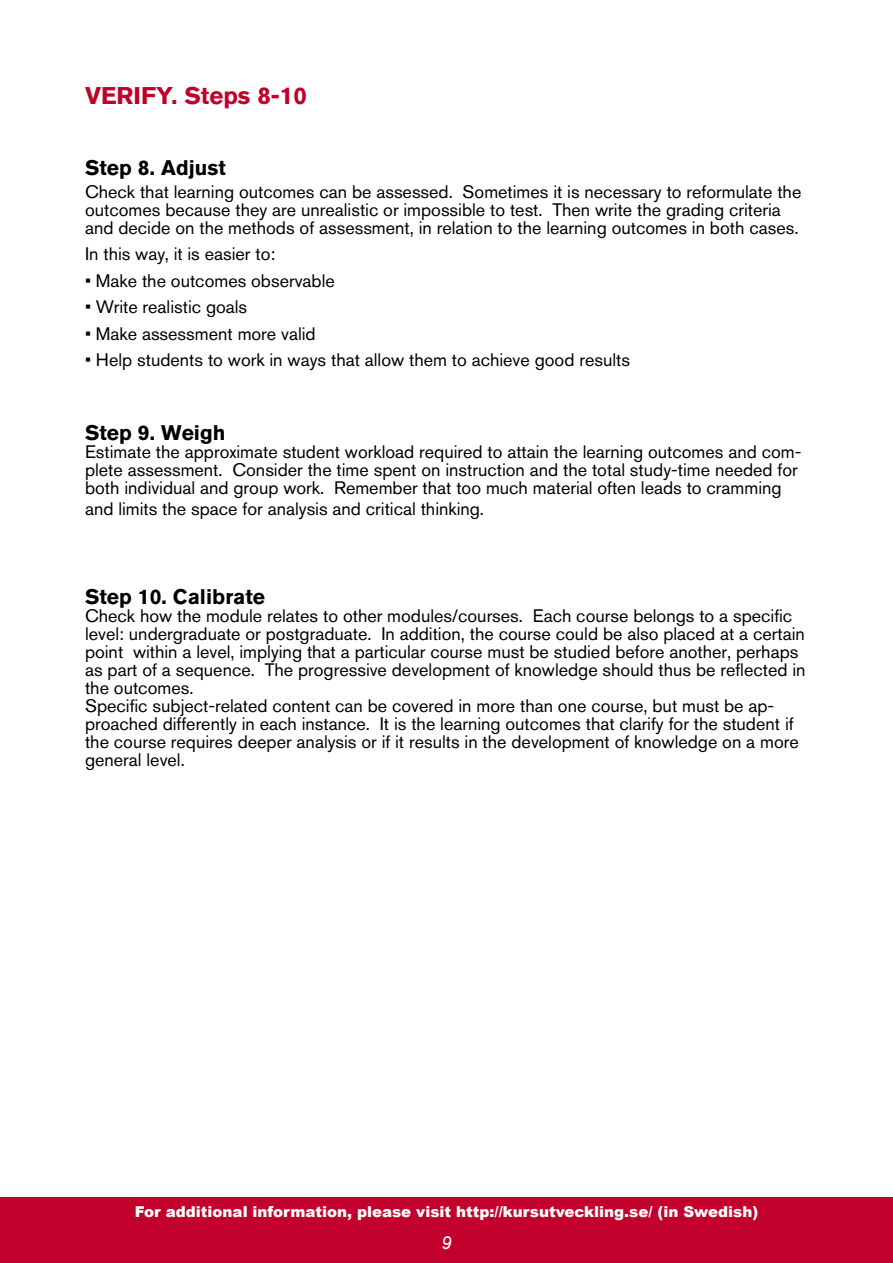
<style>
.page{position:relative;width:893px;height:1263px;background:#fff}
.page>*{position:absolute;margin:0;border:0;box-sizing:border-box;transform-origin:0 0}
.t1{font:700 24px "Akzidenz Grotesk BQ";color:#c1002b}
.t2{font:700 21px "Akzidenz Grotesk BQ";color:#000}
.t3{font:18px/18px "Akzidenz Grotesk BQ";color:#000}
.t4{font:900 15px "Arial";color:#fff}
</style>
<div class="page">
<div style="left:0;top:1197px;width:893px;height:66px;background:#c1002b"></div>
<h1 class="t1" style="left:85px;top:81px;width:223px">VERIFY. Steps 8-10</h1>
<p class="t2" style="left:85px;top:156px;width:142px">Step 8. Adjust</p>
<p class="t3" style="left:85px;top:182px;width:718px">Check that learning outcomes can be assessed. Sometimes it is necessary to reformulate the outcomes because they are unrealistic or impossible to test. Then write the grading criteria and decide on the methods of assessment, in relation to the learning outcomes in both cases.</p>
<p class="t3" style="left:85px;top:245px;width:192px">In this way, it is easier to:</p>
<p class="t3" style="left:85px;top:271px;width:251px">• Make the outcomes observable</p>
<p class="t3" style="left:85px;top:298px;width:164px">• Write realistic goals</p>
<p class="t3" style="left:85px;top:324px;width:232px">• Make assessment more valid</p>
<p class="t3" style="left:85px;top:351px;width:546px">• Help students to work in ways that allow them to achieve good results</p>
<p class="t2" style="left:85px;top:421px;width:142px">Step 9. Weigh</p>
<p class="t3" style="left:85px;top:443px;width:718px">Estimate the approximate student workload required to attain the learning outcomes and com&shy;plete assessment. Consider the time spent on instruction and the total study-time needed for both individual and group work. Remember that too much material often leads to cramming</p>
<p class="t3" style="left:85px;top:500px;width:400px">and limits the space for analysis and critical thinking.</p>
<p class="t2" style="left:85px;top:584px;width:182px">Step 10. Calibrate</p>
<p class="t3" style="left:85px;top:606px;width:722px">Check how the module relates to other modules/courses. Each course belongs to a specific level: undergraduate or postgraduate. In addition, the course could be also placed at a certain point within a level, implying that a particular course must be studied before another, perhaps as part of a sequence. The progressive development of knowledge should thus be reflected in the outcomes.<br>Specific subject-related content can be covered in more than one course, but must be ap&shy;proached differently in each instance. It is the learning outcomes that clarify for the student if the course requires deeper analysis or if it results in the development of knowledge on a more general level.</p>
<p class="t4" style="left:135px;top:1201px;width:625px">For additional information, please visit http://kursutveckling.se/ (in Swedish)</p>
</div>
